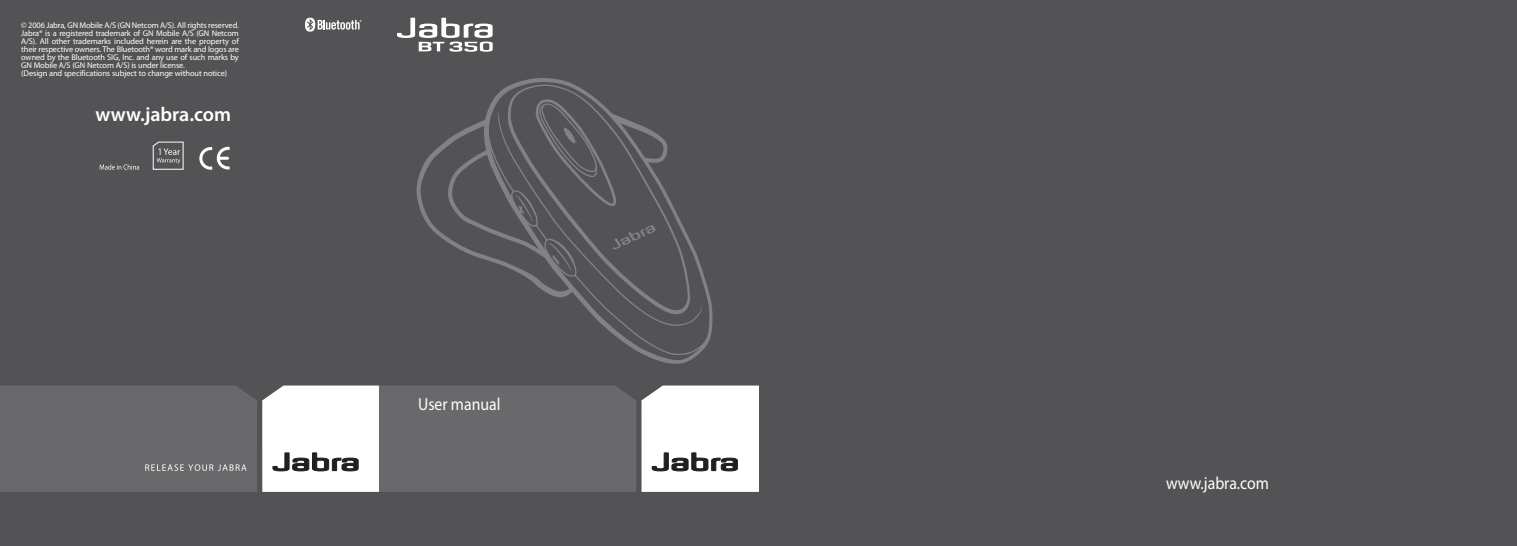
<style>
.page{position:relative;width:1517px;height:546px;background:#fff}
.page>*{position:absolute;margin:0;border:0;box-sizing:border-box;transform-origin:0 0}
.t1{font:600 20px "Myriad Pro";color:#fff}
.t2{font:17.5px "Myriad Pro";color:#fff;scale:.9 1}
.t3{font:8.38px/8.1px "Myriad Pro";letter-spacing:-.015em;color:#fff}
</style>
<div class="page">
<div style="left:0;top:0;width:379px;height:546px;background:#535355"></div>
<svg style="left:305px;top:18px;width:57px;height:14px"></svg>
<div style="left:758px;top:0;width:759px;height:546px;background:#535355"></div>
<div style="left:379px;top:0;width:379px;height:546px;background:#535355"></div>
<svg style="left:0;top:385px;width:758px;height:107px"></svg>
<svg style="left:397px;top:18px;width:96px;height:34px"></svg>
<svg style="left:482px;top:77px;width:231px;height:288px;background:#575759"></svg>
<svg style="left:486px;top:110px;width:224px;height:246px;background:#555557"></svg>
<svg style="left:507px;top:84px;width:183px;height:231px;background:#575759"></svg>
<svg style="left:415px;top:98px;width:253px;height:199px;background:#59595b"></svg>
<svg style="left:199px;top:147px;width:31px;height:23px"></svg>
<svg style="left:152px;top:141px;width:32px;height:29px"></svg>
<svg style="left:100px;top:164px;width:39px;height:6px"></svg>
<p class="t3" style="left:21px;top:21px;width:219px">© 2006 Jabra, GN Mobile A/S (GN Netcom A/S). All rights reserved.<br>Jabra® is a registered trademark of GN Mobile A/S (GN Netcom A/S). All other trademarks included herein are the property of their respective owners. The Bluetooth® word mark and logos are owned by the Bluetooth SIG, Inc. and any use of such marks by GN Mobile A/S (GN Netcom A/S) is under license.<br>(Design and specifications subject to change without notice)</p>
<h1 class="t1" style="left:96px;top:103px;width:137px">www.jabra.com</h1>
<h2 class="t2" style="left:418px;top:395px;width:93px">User manual</h2>
<h2 class="t2" style="left:1166px;top:473px;width:116px">www.jabra.com</h2>
</div>
